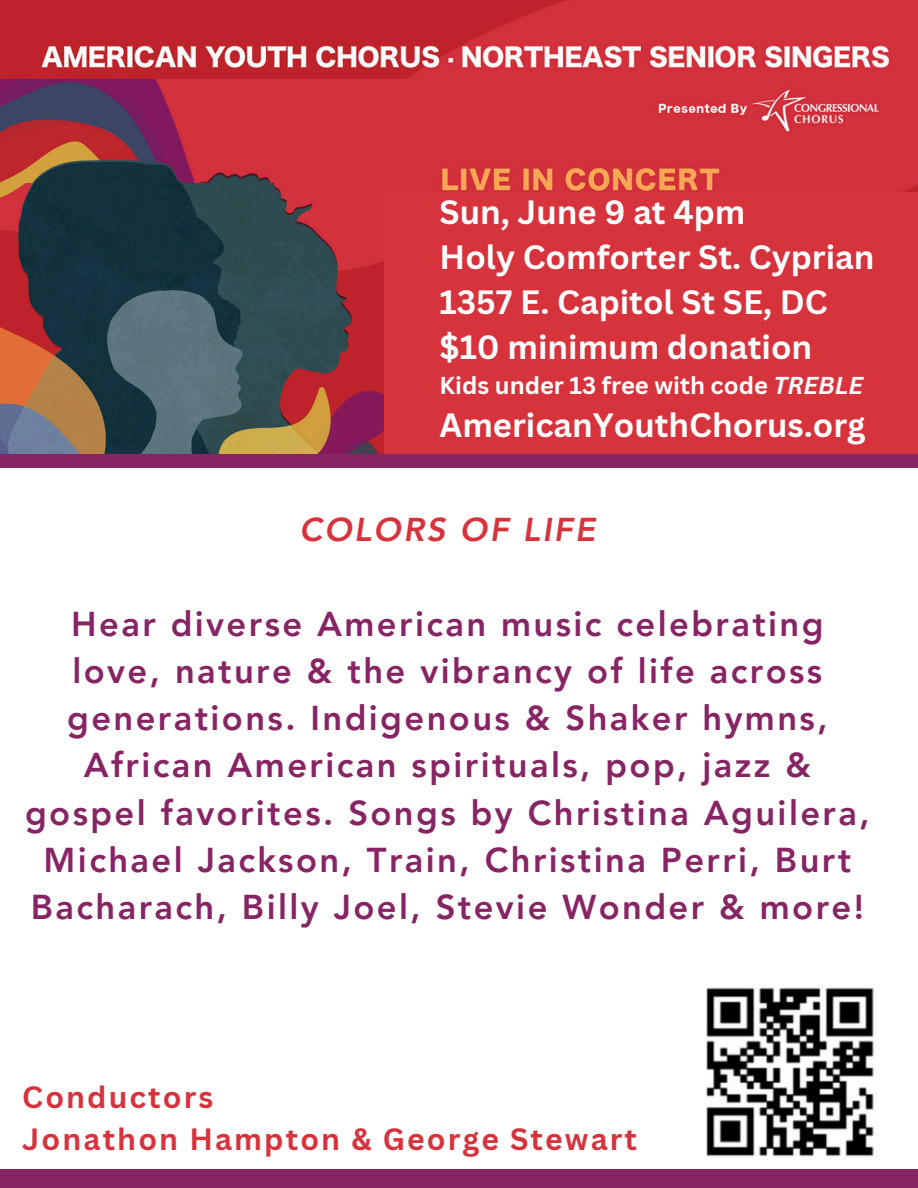
<style>
.page{position:relative;width:918px;height:1188px;background:#fff}
.page>*{position:absolute;margin:0;border:0;box-sizing:border-box;transform-origin:0 0}
.t1{font:800 34.5px/47.2px "Avenir LT Pro";letter-spacing:.07em;color:#872564;text-align:center}
.t2{font:italic 800 33px "Avenir LT Pro";letter-spacing:.07em;color:#d6333d}
.t3{font:700 32.85px/45px "Canva Sans";color:#fff}
.t4{font:700 30px "Canva Sans";letter-spacing:.07em;color:#d6333d}
.t5{font:700 23.85px "Canva Sans";color:#fff}
.s1{font-style:italic}
</style>
<div class="page">
<img style="left:0;top:0;width:918px;height:79px">
<img style="left:0;top:79px;width:918px;height:113px">
<div style="left:0;top:192px;width:433px;height:276px;background:#d6333d"></div>
<img style="left:0;top:184px;width:384px;height:270px">
<div style="left:422px;top:192px;width:496px;height:276px;background:#d6333d"></div>
<div style="left:0;top:454px;width:918px;height:14px;background:#872564"></div>
<div style="left:0;top:1170px;width:918px;height:18px;background:#872564"></div>
<img style="left:706px;top:987px;width:168px;height:170px">
<p class="t3" style="left:440px;top:189px;width:436px">Sun, June 9 at 4pm<br>Holy Comforter St. Cyprian<br>1357 E. Capitol St SE, DC $10 minimum donation</p>
<p class="t5" style="left:440px;top:368px;width:425px">Kids under 13 free with code <span class="s1">TREBLE</span></p>
<p class="t3" style="left:440px;top:401px;width:428px">AmericanYouthChorus.org</p>
<p class="t2" style="left:300px;top:516px;width:297px">COLORS OF LIFE</p>
<h2 class="t1" style="left:25px;top:603px;width:846px">Hear diverse American music celebrating love, nature &amp; the vibrancy of life across generations. Indigenous &amp; Shaker hymns, African American spirituals, pop, jazz &amp; gospel favorites. Songs by Christina Aguilera, Michael Jackson, Train, Christina Perri, Burt Bacharach, Billy Joel, Stevie Wonder &amp; more!</h2>
<h1 class="t4" style="left:22px;top:1076px;width:193px">Conductors</h1>
<h2 class="t4" style="left:22px;top:1118px;width:616px">Jonathon Hampton &amp; George Stewart</h2>
</div>
